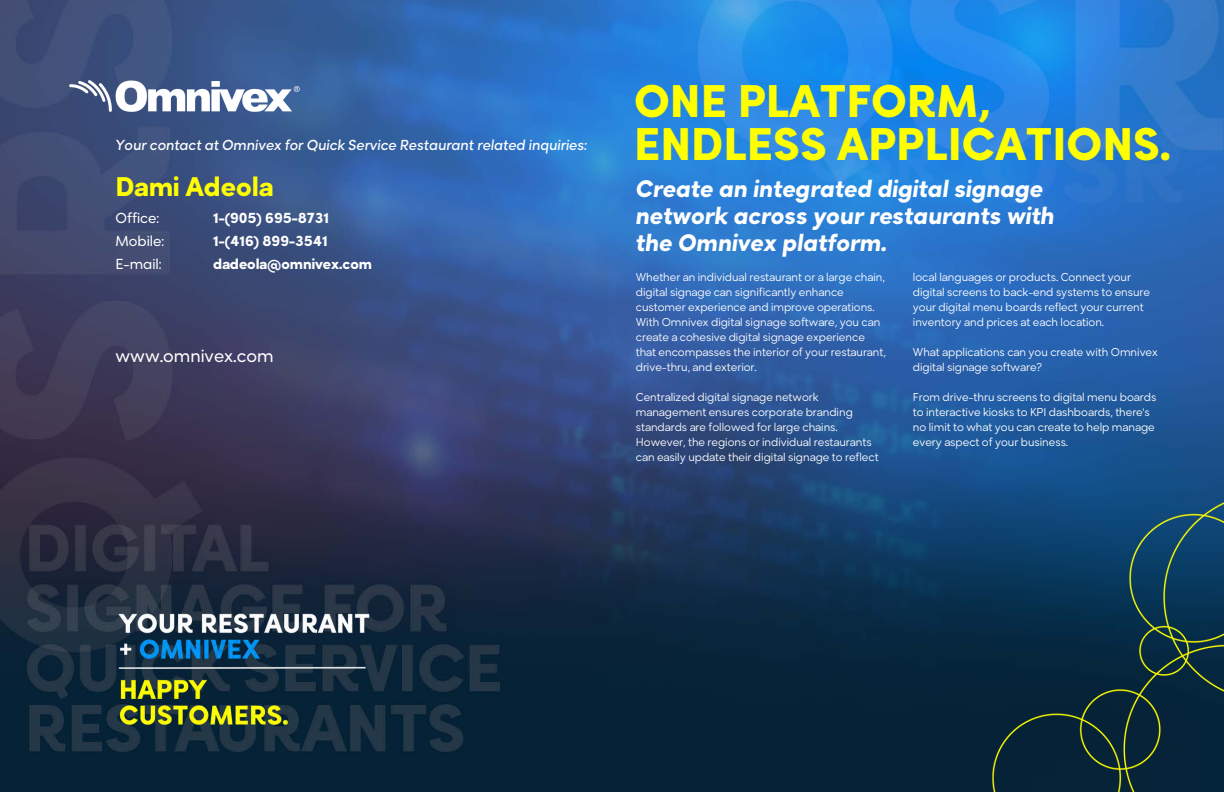
<style>
.page{position:relative;width:1224px;height:792px;background:#fff}
.page>*{position:absolute;margin:0;border:0;box-sizing:border-box;transform-origin:0 0}
.t1{font:900 44px "Rozanova HUM";color:#ff0}
.t2{font:900 26px "Rozanova HUM";color:#ff0}
.t3{font:italic 900 23px/27px "Rozanova HUM";color:#fff}
.t4{font:17.2px "Rozanova GEO";color:#fff}
.t5{font:italic 600 14px "Rozanova GEO";color:#fff}
.t6{font:900 14px "Rozanova HUM";color:#fff}
.t7{font:14px "Rozanova GEO";color:#fff}
.t8{font:300 11px/15px "Rozanova HUM";color:#fff}
</style>
<div class="page">
<img style="left:0;top:0;width:1224px;height:792px">
<img style="left:41px;top:65px;width:288px;height:62px">
<img style="left:963px;top:449px;width:261px;height:343px">
<img style="left:111px;top:542px;width:462px;height:215px">
<p class="t5" style="left:116px;top:137px;width:473px">Your contact at Omnivex for Quick Service Restaurant related inquiries:</p>
<p class="t2" style="left:116px;top:172px;width:159px">Dami Adeola</p>
<p class="t7" style="left:116px;top:210px;width:45px">Office:</p>
<p class="t7" style="left:116px;top:233px;width:50px">Mobile:</p>
<p class="t7" style="left:116px;top:256px;width:48px">E-mail:</p>
<p class="t6" style="left:213px;top:210px;width:117px">1-(905) 695-8731</p>
<p class="t6" style="left:213px;top:233px;width:116px">1-(416) 899-3541</p>
<p class="t6" style="left:213px;top:256px;width:160px">dadeola@omnivex.com</p>
<p class="t4" style="left:116px;top:346px;width:160px">www.omnivex.com</p>
<p class="t1" style="left:634px;top:76px;width:357px">ONE PLATFORM,</p>
<p class="t1" style="left:634px;top:119px;width:538px">ENDLESS APPLICATIONS.</p>
<p class="t3" style="left:636px;top:175px;width:420px">Create an integrated digital signage network across your restaurants with the Omnivex platform.</p>
<p class="t8" style="left:636px;top:270px;width:252px">Whether an individual restaurant or a large chain, digital signage can significantly enhance customer experience and improve operations.<br>With Omnivex digital signage software, you can create a cohesive digital signage experience that encompasses the interior of your restaurant, drive-thru, and exterior.</p>
<p class="t8" style="left:636px;top:390px;width:244px">Centralized digital signage network management ensures corporate branding standards are followed for large chains.<br>However, the regions or individual restaurants can easily update their digital signage to reflect</p>
<p class="t8" style="left:913px;top:270px;width:239px">local languages or products. Connect your digital screens to back-end systems to ensure your digital menu boards reflect your current inventory and prices at each location.</p>
<p class="t8" style="left:913px;top:345px;width:246px">What applications can you create with Omnivex digital signage software?</p>
<p class="t8" style="left:913px;top:390px;width:245px">From drive-thru screens to digital menu boards to interactive kiosks to KPI dashboards, there's no limit to what you can create to help manage every aspect of your business.</p>
</div>
